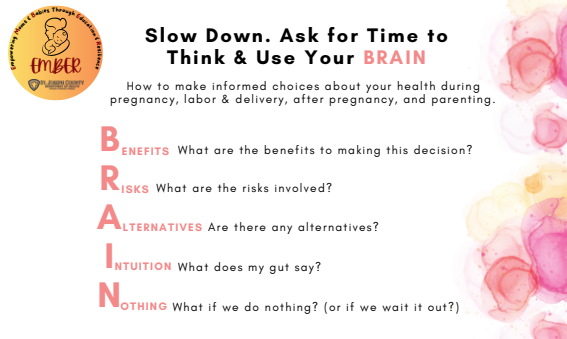
<style>
.page{position:relative;width:567px;height:339px;background:#fff}
.page>*{position:absolute;margin:0;border:0;box-sizing:border-box;transform-origin:0 0}
.t1{font:700 36.4px/38.8px "Glacial Indifference";color:#f38989}
.t2{font:700 20px/21.6px "Glacial Indifference";letter-spacing:.105em;color:#000;text-align:center}
.t3{font:17.6px "Apricots";letter-spacing:-.11em;color:#85050a}
.t4{font:12px/12.8px "Glacial Indifference";letter-spacing:.105em;color:#000;text-align:center}
.t5{font:700 11.2px "Glacial Indifference";letter-spacing:.105em;color:#f38989}
.s1{color:#f38989}
</style>
<div class="page">
<img style="left:8px;top:6px;width:95px;height:94px">
<img style="left:40px;top:78px;width:43px;height:13px">
<svg style="left:29px;top:80px;width:10px;height:11px"></svg>
<img style="left:453px;top:237px;width:114px;height:102px">
<img style="left:464px;top:0;width:103px;height:237px">
<svg style="left:10px;top:7px;width:92px;height:63px;background:#f2ba6e"></svg>
<h3 class="t3" style="left:31px;top:54px;width:51px">EMBER</h3>
<h2 class="t2" style="left:145px;top:25px;width:304px">Slow Down. Ask for Time to<br>Think &amp; Use Your <span class="s1">BRAIN</span></h2>
<p class="t4" style="left:110px;top:80px;width:387px">How to make informed choices about your health during pregnancy, labor &amp; delivery, after pregnancy, and parenting.</p>
<h1 class="t1" style="left:97px;top:119px;width:26px">B<br>R<br>A<br>I<br>N</h1>
<p class="t4" style="left:178px;top:144px;width:296px">What are the benefits to making this decision?</p>
<p class="t4" style="left:157px;top:182px;width:177px">What are the risks involved?</p>
<p class="t4" style="left:208px;top:221px;width:172px">Are there any alternatives?</p>
<p class="t4" style="left:178px;top:261px;width:145px">What does my gut say?</p>
<p class="t4" style="left:173px;top:301px;width:288px">What if we do nothing? (or if we wait it out?)</p>
<p class="t5" style="left:122px;top:144px;width:49px">ENEFITS</p>
<p class="t5" style="left:122px;top:182px;width:29px">ISKS</p>
<p class="t5" style="left:123px;top:220px;width:81px">LTERNATIVES</p>
<p class="t5" style="left:115px;top:260px;width:58px">NTUITION</p>
<p class="t5" style="left:120px;top:299px;width:48px">OTHING</p>
</div>
